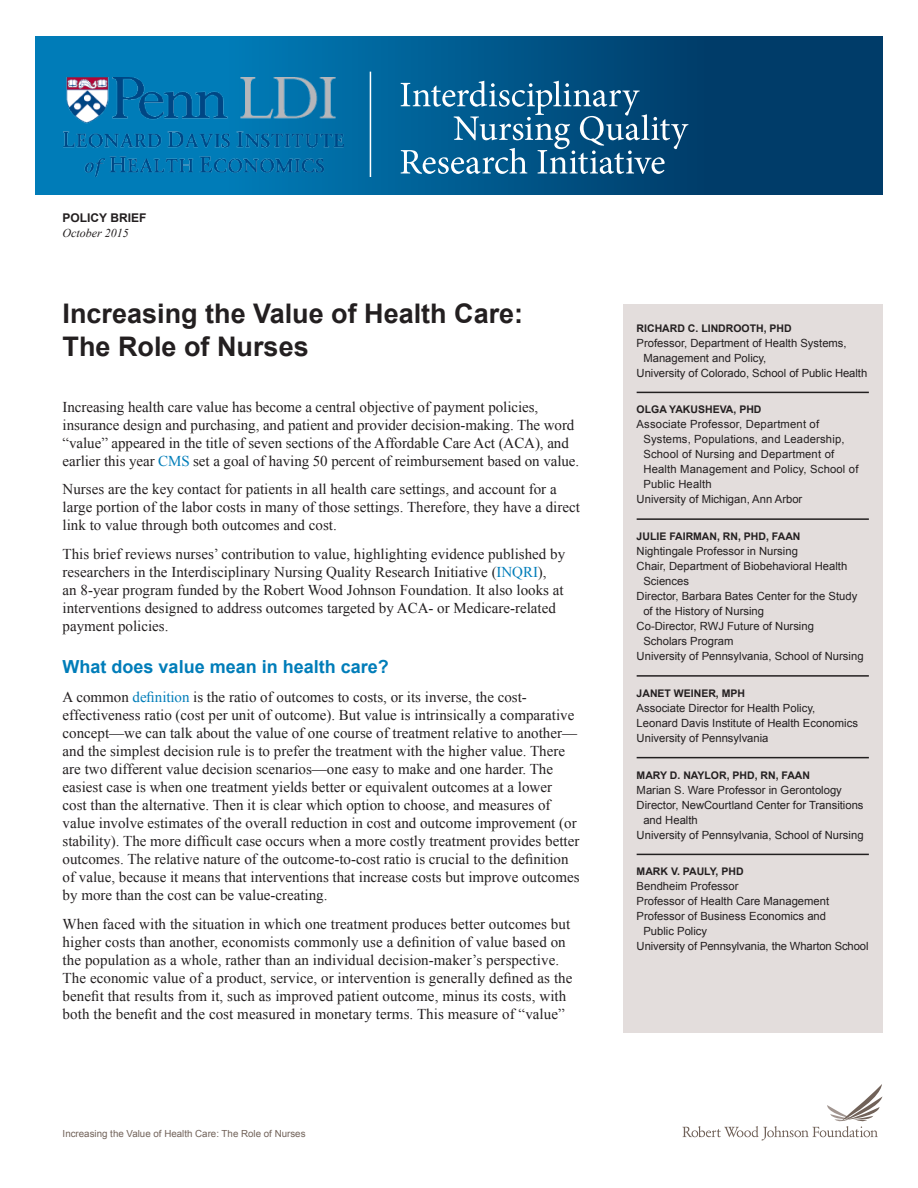
<style>
.page{position:relative;width:918px;height:1188px;background:#fff}
.page>*{position:absolute;margin:0;border:0;box-sizing:border-box;transform-origin:0 0}
.Main_Title{font:700 27px/32.4px "Arial";color:#231f20}
.Heading_1{font:700 18px "Arial";color:#007db9}
.Text_1{font:15px/18px "Times New Roman";color:#231f20}
.t1{font:700 12px "Arial";color:#231f20}
.t2{font:italic 12px "Times New Roman";color:#231f20}
.Sidebar_Text_Indent{font:11.25px/15px "Arial";color:#231f20}
.Sidebar_Header{font:700 10.5px "Arial";color:#231f20}
.t3{font:9.75px "Arial";color:#716259}
.s1{color:#007db9}
</style>
<div class="page">
<svg style="left:683px;top:1084px;width:199px;height:56px"></svg>
<div style="left:36px;top:37px;width:846px;height:157px;background:linear-gradient(to right,#0287c5,#00325d)"></div>
<svg style="left:401px;top:81px;width:287px;height:93px;background:#2b6f98"></svg>
<img style="left:64px;top:78px;width:279px;height:99px">
<hr style="left:370px;top:72px;width:1px;height:105px;background:#fff">
<div style="left:623px;top:304px;width:259px;height:728px;background:#e3dddc"></div>
<hr style="left:637px;top:392px;width:232px;height:1px;background:#231f20">
<hr style="left:637px;top:518px;width:232px;height:2px;background:#231f20">
<hr style="left:637px;top:675px;width:232px;height:2px;background:#231f20">
<hr style="left:637px;top:757px;width:232px;height:1px;background:#231f20">
<hr style="left:637px;top:854px;width:232px;height:1px;background:#231f20">
<p class="t1" style="left:63px;top:210px;width:85px">POLICY BRIEF</p>
<p class="t2" style="left:63px;top:225px;width:68px">October 2015</p>
<p class="Main_Title" style="left:63px;top:299px;width:462px">Increasing the Value of Health Care:<br>The Role of Nurses</p>
<p class="Text_1" style="left:63px;top:397px;width:518px">Increasing health care value has become a central objective of payment policies, insurance design and purchasing, and patient and provider decision-making. The word “value” appeared in the title of seven sections of the Affordable Care Act (ACA), and earlier this year <span class="s1">CMS</span> set a goal of having 50 percent of reimbursement based on value.</p>
<p class="Text_1" style="left:63px;top:480px;width:519px">Nurses are the key contact for patients in all health care settings, and account for a large portion of the labor costs in many of those settings. Therefore, they have a direct link to value through both outcomes and cost.</p>
<p class="Text_1" style="left:63px;top:545px;width:504px">This brief reviews nurses’ contribution to value, highlighting evidence published by researchers in the Interdisciplinary Nursing Quality Research Initiative (<span class="s1">INQRI</span>),<br>an 8-year program funded by the Robert Wood Johnson Foundation. It also looks at interventions designed to address outcomes targeted by ACA- or Medicare-related payment policies.</p>
<p class="Heading_1" style="left:63px;top:655px;width:328px">What does value mean in health care?</p>
<p class="Text_1" style="left:63px;top:688px;width:519px">A common <span class="s1">definition</span> is the ratio of outcomes to costs, or its inverse, the cost&shy;effectiveness ratio (cost per unit of outcome). But value is intrinsically a comparative concept—we can talk about the value of one course of treatment relative to another— and the simplest decision rule is to prefer the treatment with the higher value. There are two different value decision scenarios—one easy to make and one harder. The easiest case is when one treatment yields better or equivalent outcomes at a lower cost than the alternative. Then it is clear which option to choose, and measures of value involve estimates of the overall reduction in cost and outcome improvement (or stability). The more difficult case occurs when a more costly treatment provides better outcomes. The relative nature of the outcome-to-cost ratio is crucial to the definition of value, because it means that interventions that increase costs but improve outcomes by more than the cost can be value-creating.</p>
<p class="Text_1" style="left:63px;top:914px;width:511px">When faced with the situation in which one treatment produces better outcomes but higher costs than another, economists commonly use a definition of value based on the population as a whole, rather than an individual decision-maker’s perspective.<br>The economic value of a product, service, or intervention is generally defined as the benefit that results from it, such as improved patient outcome, minus its costs, with both the benefit and the cost measured in monetary terms. This measure of “value”</p>
<p class="t3" style="left:63px;top:1127px;width:244px">Increasing the Value of Health Care: The Role of Nurses</p>
<p class="Sidebar_Header" style="left:637px;top:321px;width:157px">RICHARD C. LINDROOTH, PHD</p>
<p class="Sidebar_Text_Indent" style="left:643px;top:335px;width:205px;text-indent:-7px">Professor, Department of Health Systems,<br>Management and Policy,</p>
<p class="Sidebar_Text_Indent" style="left:637px;top:365px;width:232px">University of Colorado, School of Public Health</p>
<p class="Sidebar_Header" style="left:637px;top:403px;width:126px">OLGA YAKUSHEVA, PHD</p>
<p class="Sidebar_Text_Indent" style="left:643px;top:417px;width:217px;text-indent:-7px">Associate Professor, Department of Systems, Populations, and Leadership, School of Nursing and Department of Health Management and Policy, School of Public Health</p>
<p class="Sidebar_Text_Indent" style="left:637px;top:492px;width:167px">University of Michigan, Ann Arbor</p>
<p class="Sidebar_Header" style="left:637px;top:529px;width:165px">JULIE FAIRMAN, RN, PHD, FAAN</p>
<p class="Sidebar_Text_Indent" style="left:637px;top:544px;width:163px">Nightingale Professor in Nursing</p>
<p class="Sidebar_Text_Indent" style="left:643px;top:559px;width:205px;text-indent:-7px">Chair, Department of Biobehavioral Health<br>Sciences</p>
<p class="Sidebar_Text_Indent" style="left:643px;top:589px;width:215px;text-indent:-7px">Director, Barbara Bates Center for the Study of the History of Nursing</p>
<p class="Sidebar_Text_Indent" style="left:643px;top:619px;width:172px;text-indent:-7px">Co-Director, RWJ Future of Nursing<br>Scholars Program</p>
<p class="Sidebar_Text_Indent" style="left:637px;top:649px;width:228px">University of Pennsylvania, School of Nursing</p>
<p class="Sidebar_Header" style="left:637px;top:686px;width:110px">JANET WEINER, MPH</p>
<p class="Sidebar_Text_Indent" style="left:637px;top:701px;width:180px">Associate Director for Health Policy,</p>
<p class="Sidebar_Text_Indent" style="left:637px;top:716px;width:223px">Leonard Davis Institute of Health Economics</p>
<p class="Sidebar_Text_Indent" style="left:637px;top:731px;width:133px">University of Pennsylvania</p>
<p class="Sidebar_Header" style="left:637px;top:768px;width:175px">MARY D. NAYLOR, PHD, RN, FAAN</p>
<p class="Sidebar_Text_Indent" style="left:637px;top:782px;width:207px">Marian S. Ware Professor in Gerontology</p>
<p class="Sidebar_Text_Indent" style="left:643px;top:797px;width:222px;text-indent:-7px">Director, NewCourtland Center for Transitions and Health</p>
<p class="Sidebar_Text_Indent" style="left:637px;top:827px;width:228px">University of Pennsylvania, School of Nursing</p>
<p class="Sidebar_Header" style="left:637px;top:865px;width:108px">MARK V. PAULY, PHD</p>
<p class="Sidebar_Text_Indent" style="left:637px;top:879px;width:103px">Bendheim Professor</p>
<p class="Sidebar_Text_Indent" style="left:637px;top:894px;width:194px">Professor of Health Care Management</p>
<p class="Sidebar_Text_Indent" style="left:643px;top:909px;width:184px;text-indent:-7px">Professor of Business Economics and<br>Public Policy</p>
<p class="Sidebar_Text_Indent" style="left:637px;top:939px;width:233px">University of Pennsylvania, the Wharton School</p>
</div>
